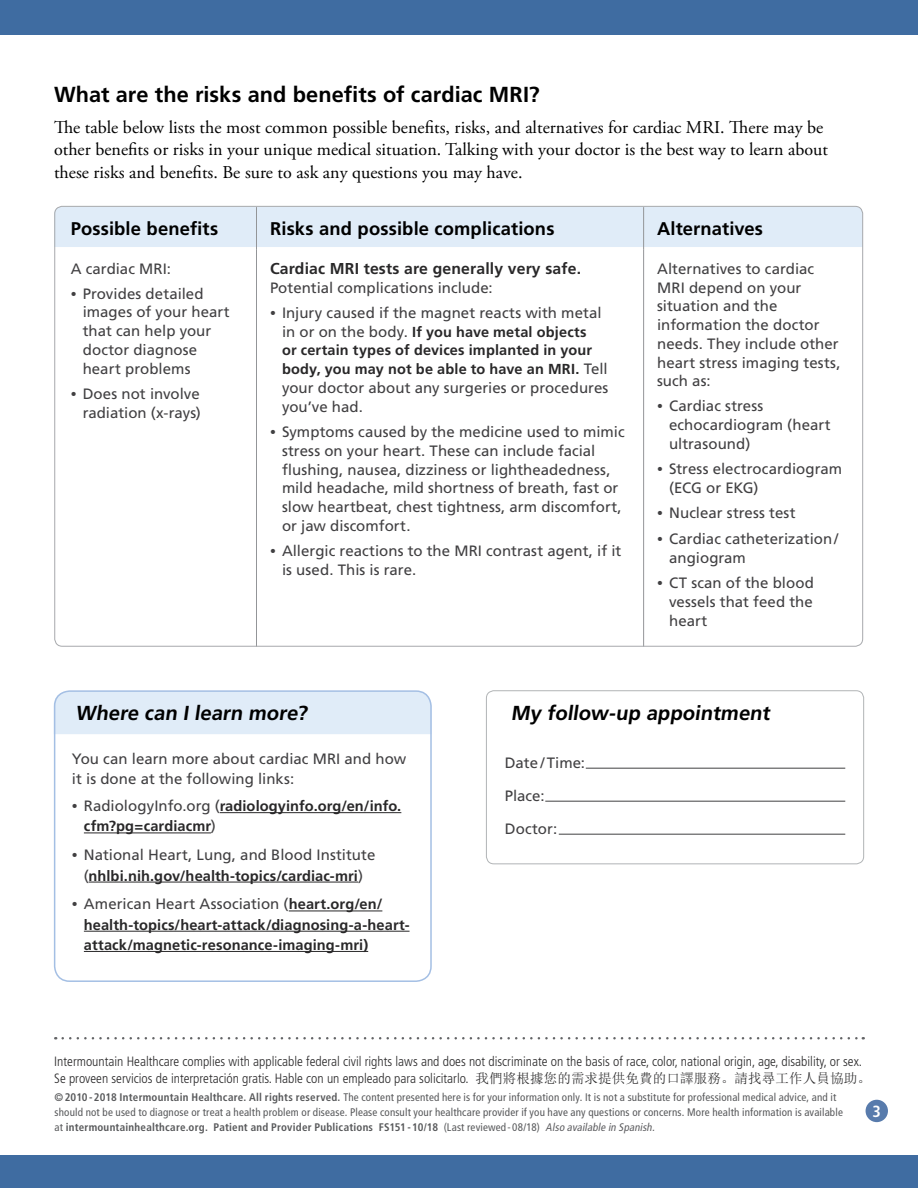
<style>
.page{position:relative;width:918px;height:1188px;background:#fff}
.page>*{position:absolute;margin:0;border:0;box-sizing:border-box;transform-origin:0 0}
.Level_1__h2{font:700 21.75px "Frutiger LT Std";letter-spacing:.005em;color:#000}
.Opening_paragraph{font:700 20.25px "Frutiger LT Std";color:#000}
.Title_bar{font:700 18.3px "Frutiger LT Std";letter-spacing:.005em;color:#000}
.Main__p{font:18px/22.5px "Adobe Garamond Pro";color:#000}
.t1{font:700 condensed 16.2px "Frutiger LT Std";color:#fff}
.Main_table{font:700 15.75px "Frutiger LT Std";letter-spacing:.01em;color:#292829}
.Main_table-2{font:15px/18.8px "Frutiger LT Std";letter-spacing:.005em;color:#414042}
.t2{font:700 14.7px/20.2px "Frutiger LT Std";letter-spacing:.005em;color:#292829}
.t3{font:700 14.4px/18.8px "Frutiger LT Std";letter-spacing:.01em;color:#292829}
.t4{font:300 condensed 13.5px/16.5px "Frutiger LT Std";color:#292829}
.Footer___h6{font:condensed 10.95px/15px "Frutiger LT Std";letter-spacing:.015em;color:#58595b}
.s1{font-family:"Adobe Garamond Pro"}
.s2{font-weight:400;font-size:15px;color:#414042}
.s3{font-family:"Adobe Garamond Pro";font-weight:400;font-size:15px;color:#414042}
.s4{font-weight:700;font-size:14.7px;color:#292829}
.s5{font-family:"Sim Sun";font-weight:400;font-stretch:normal}
.s6{font-weight:700}
.s7{font-style:italic;color:#5d5d60}
</style>
<div class="page">
<div style="left:0;top:0;width:918px;height:35px;background:#3f6ca1"></div>
<div style="left:0;top:1156px;width:918px;height:32px;background:#3f6ca1"></div>
<div style="left:866px;top:1100px;width:22px;height:22px;background:#587bac;border-radius:50%"></div>
<hr style="left:586px;top:768px;width:259px;height:1px;background:#414042">
<hr style="left:545px;top:801px;width:300px;height:1px;background:#414042">
<hr style="left:559px;top:834px;width:286px;height:1px;background:#414042">
<div style="left:486px;top:690px;width:378px;height:174px;border:1px solid #b1b4b6;border-radius:8px"></div>
<div style="left:54px;top:693px;width:375px;height:41px;background:#e0ecf8"></div>
<hr style="left:220px;top:812px;width:181px;height:1px;background:#292829">
<hr style="left:84px;top:833px;width:127px;height:1px;background:#292829">
<hr style="left:89px;top:882px;width:269px;height:1px;background:#292829">
<hr style="left:289px;top:911px;width:93px;height:1px;background:#292829">
<hr style="left:84px;top:931px;width:326px;height:1px;background:#292829">
<hr style="left:84px;top:951px;width:284px;height:1px;background:#292829">
<div style="left:54px;top:690px;width:378px;height:292px;border:2px solid #a4bfe4;border-radius:15px"></div>
<div style="left:54px;top:207px;width:809px;height:40px;background:#e0ecf8"></div>
<hr style="left:256px;top:207px;width:1px;height:42px;background:#939598">
<hr style="left:643px;top:207px;width:1px;height:42px;background:#939598">
<hr style="left:256px;top:249px;width:1px;height:398px;background:#939598">
<hr style="left:643px;top:249px;width:1px;height:398px;background:#939598">
<svg style="left:63px;top:1037px;width:801px;height:3px"></svg>
<p class="Level_1__h2" style="left:54px;top:81px;width:487px">What are the risks and benefits of cardiac MRI?</p>
<p class="Main__p" style="left:54px;top:116px;width:776px">The table below lists the most common possible benefits, risks, and alternatives for cardiac MRI. There may be other benefits or risks in your unique medical situation. Talking with your doctor is the best way to learn about these risks and benefits. Be sure to ask any questions you may have.</p>
<p class="Title_bar" style="left:71px;top:218px;width:149px">Possible benefits</p>
<p class="Title_bar" style="left:270px;top:218px;width:286px">Risks and possible complications</p>
<p class="Title_bar" style="left:657px;top:218px;width:107px">Alternatives</p>
<p class="Main_table-2" style="left:71px;top:259px;width:102px">A cardiac MRI:</p>
<p class="Main_table-2" style="left:83px;top:284px;width:148px;text-indent:-12px"><span class="s1">•</span> Provides detailed images of your heart that can help your doctor diagnose heart problems</p>
<p class="Main_table-2" style="left:71px;top:385px;width:132px;text-align:right"><span class="s1">•</span> Does not involve radiation (x-rays)</p>
<p class="Main_table" style="left:270px;top:260px;width:313px">Cardiac MRI tests are generally very safe.</p>
<p class="Main_table-2" style="left:270px;top:279px;width:224px">Potential complications include:</p>
<p class="Main_table-2" style="left:270px;top:303px;width:333px"><span class="s1">•</span> Injury caused if the magnet reacts with metal</p>
<p class="t3" style="left:282px;top:322px;width:327px"><span class="s2">in or on the body.</span> If you have metal objects<br>or certain types of devices implanted in your body, you may not be able to have an MRI. <span class="s2">Tell</span></p>
<p class="Main_table-2" style="left:282px;top:378px;width:328px">your doctor about any surgeries or procedures you’ve had.</p>
<p class="Main_table-2" style="left:282px;top:423px;width:344px;text-indent:-12px"><span class="s1">•</span> Symptoms caused by the medicine used to mimic stress on your heart. These can include facial flushing, nausea, dizziness or lightheadedness, mild headache, mild shortness of breath, fast or slow heartbeat, chest tightness, arm discomfort, or jaw discomfort.</p>
<p class="Main_table-2" style="left:282px;top:542px;width:341px;text-indent:-12px"><span class="s1">•</span> Allergic reactions to the MRI contrast agent, if it is used. This is rare.</p>
<p class="Main_table-2" style="left:657px;top:259px;width:185px">Alternatives to cardiac<br>MRI depend on your situation and the information the doctor needs. They include other heart stress imaging tests, such as:</p>
<p class="Main_table-2" style="left:669px;top:397px;width:163px;text-indent:-12px"><span class="s1">•</span> Cardiac stress echocardiogram (heart ultrasound)</p>
<p class="Main_table-2" style="left:669px;top:460px;width:175px;text-indent:-12px"><span class="s1">•</span> Stress electrocardiogram (ECG or EKG)</p>
<p class="Main_table-2" style="left:657px;top:504px;width:140px"><span class="s1">•</span> Nuclear stress test</p>
<p class="Main_table-2" style="left:669px;top:529px;width:171px;text-indent:-12px"><span class="s1">•</span> Cardiac catheterization/ angiogram</p>
<p class="Main_table-2" style="left:669px;top:574px;width:146px;text-align:justify;text-indent:-12px"><span class="s1">•</span> CT scan of the blood vessels that feed the heart</p>
<p class="Opening_paragraph" style="left:75px;top:702px;width:236px">Where can I learn more?</p>
<p class="Main_table-2" style="left:72px;top:749px;width:336px;line-height:20.2px">You can learn more about cardiac MRI and how it is done at the following links:</p>
<p class="t2" style="left:84px;top:796px;width:319px;text-indent:-12px"><span class="s3">•</span> <span class="s2">RadiologyInfo.org (</span>radiologyinfo.org/en/info. cfm?pg=cardiacmr<span class="s2">)</span></p>
<p class="Main_table-2" style="left:72px;top:846px;width:305px"><span class="s1">•</span> National Heart, Lung, and Blood Institute</p>
<p class="t2" style="left:84px;top:865px;width:281px"><span class="s2">(</span>nhlbi.nih.gov/health-topics/cardiac-mri<span class="s2">)</span></p>
<p class="Main_table-2" style="left:72px;top:895px;width:312px"><span class="s1">•</span> American Heart Association (<span class="s4">heart.org/en/</span></p>
<p class="t2" style="left:84px;top:915px;width:327px">health-topics/heart-attack/diagnosing-a-heart&shy;attack/magnetic-resonance-imaging-mri)</p>
<p class="Opening_paragraph" style="left:511px;top:701px;width:264px">My follow-up appointment</p>
<p class="Main_table-2" style="left:505px;top:753px;width:82px">Date / Time:</p>
<p class="Main_table-2" style="left:505px;top:786px;width:41px">Place:</p>
<p class="Main_table-2" style="left:505px;top:819px;width:54px">Doctor:</p>
<p class="t4" style="left:54px;top:1053px;width:818px">Intermountain Healthcare complies with applicable federal civil rights laws and does not discriminate on the basis of race, color, national origin, age, disability, or sex.<br>Se proveen servicios de interpretación gratis. Hable con un empleado para solicitarlo. <span class="s5">我們將根據您的需求提供免費的口譯服務。請找尋工作人員協助。</span></p>
<p class="Footer___h6" style="left:55px;top:1090px;width:790px"><span class="s6">©2010-2018 Intermountain Healthcare. All rights reserved.</span> The content presented here is for your information only. It is not a substitute for professional medical advice, and it should not be used to diagnose or treat a health problem or disease. Please consult your healthcare provider if you have any questions or concerns. More health information is available at <span class="s6">intermountainhealthcare.org. Patient and Provider Publications FS151-10/18</span> (Last reviewed-08/18) <span class="s7">Also available in Spanish.</span></p>
<p class="t1" style="left:873px;top:1101px;width:10px">3</p>
</div>
